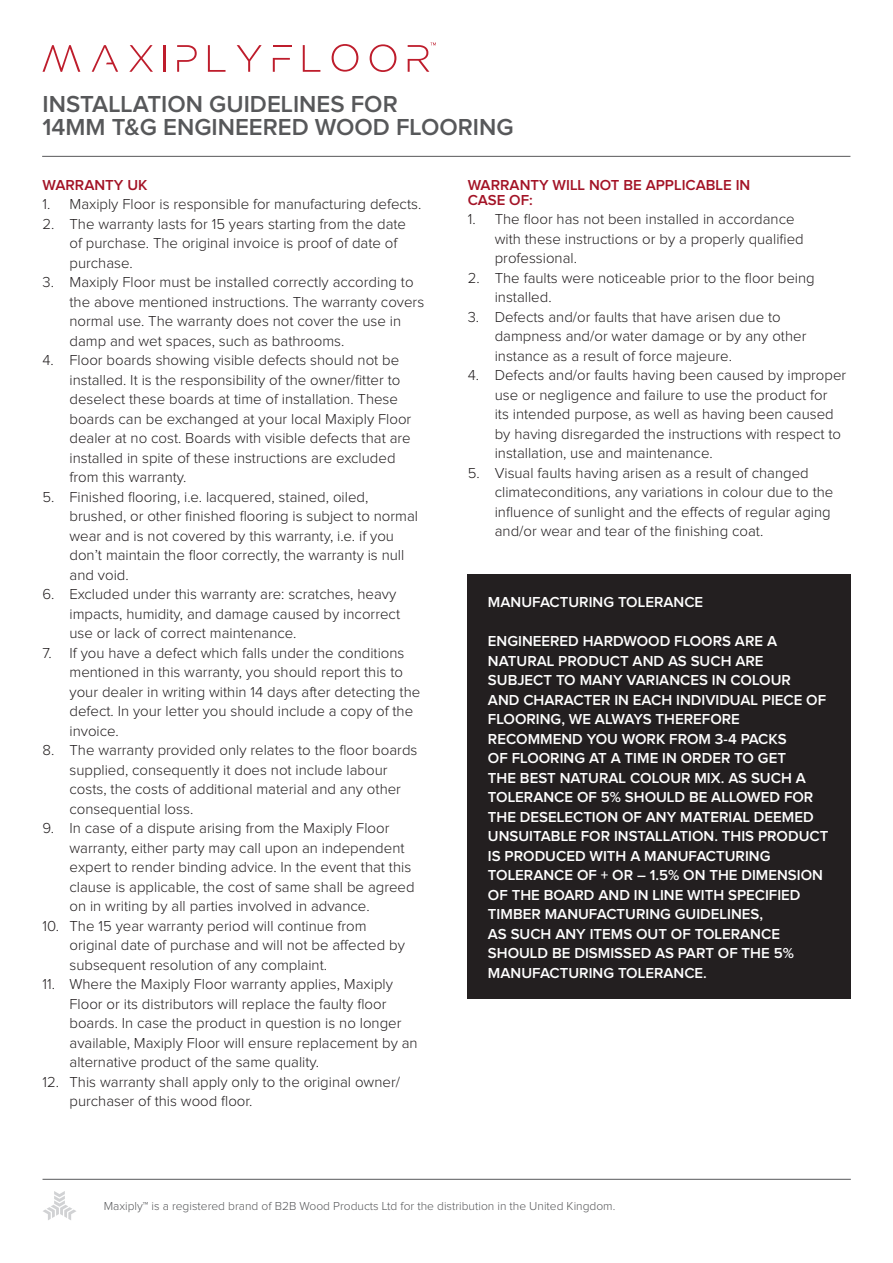
<style>
.page{position:relative;width:893px;height:1263px;background:#fff}
.page>*{position:absolute;margin:0;border:0;box-sizing:border-box;transform-origin:0 0}
.t1{font:600 24px/22.5px "Proxima Nova";color:#57585a}
.t2{font:300 15px/19.5px "Proxima Nova";color:#231f20}
.t3{font:600 15px/19.5px "Proxima Nova";color:#fff}
.t4{font:600 15px/15px "Proxima Nova";color:#a31326}
.t5{font:300 12px "Proxima Nova";color:#57585a}
</style>
<div class="page">
<hr style="left:42px;top:156px;width:808px;height:1px;background:#57585a">
<svg style="left:303px;top:45px;width:17px;height:27px"></svg>
<svg style="left:332px;top:44px;width:26px;height:28px"></svg>
<svg style="left:370px;top:44px;width:26px;height:28px"></svg>
<svg style="left:273px;top:58px;width:17px;height:14px"></svg>
<svg style="left:273px;top:45px;width:19px;height:2px"></svg>
<svg style="left:43px;top:45px;width:37px;height:27px"></svg>
<svg style="left:129px;top:45px;width:24px;height:27px"></svg>
<hr style="left:164px;top:45px;width:2px;height:27px;background:#be1d2c">
<svg style="left:208px;top:45px;width:17px;height:27px"></svg>
<svg style="left:237px;top:45px;width:25px;height:27px"></svg>
<svg style="left:177px;top:45px;width:20px;height:27px"></svg>
<svg style="left:92px;top:45px;width:26px;height:27px"></svg>
<svg style="left:408px;top:43px;width:28px;height:29px"></svg>
<svg style="left:43px;top:1191px;width:33px;height:29px"></svg>
<hr style="left:43px;top:1179px;width:808px;height:1px;background:#57585a">
<div style="left:467px;top:574px;width:383px;height:425px;background:#231f20"></div>
<h1 class="t1" style="left:43px;top:94px;width:473px">INSTALLATION GUIDELINES FOR<br>14MM T&amp;G ENGINEERED WOOD FLOORING</h1>
<p class="t4" style="left:43px;top:178px;width:106px">WARRANTY UK</p>
<p class="t2" style="left:43px;top:195px;width:380px">1. Maxiply Floor is responsible for manufacturing defects.</p>
<p class="t2" style="left:70px;top:215px;width:338px;text-indent:-27px">2. The warranty lasts for 15 years starting from the date of purchase. The original invoice is proof of date of purchase.</p>
<p class="t2" style="left:70px;top:273px;width:356px;text-indent:-27px">3. Maxiply Floor must be installed correctly according to the above mentioned instructions. The warranty covers normal use. The warranty does not cover the use in damp and wet spaces, such as bathrooms.</p>
<p class="t2" style="left:70px;top:351px;width:343px;text-indent:-27px">4. Floor boards showing visible defects should not be installed. It is the responsibility of the owner/fitter to deselect these boards at time of installation. These boards can be exchanged at your local Maxiply Floor dealer at no cost. Boards with visible defects that are installed in spite of these instructions are excluded from this warranty.</p>
<p class="t2" style="left:70px;top:488px;width:350px;text-indent:-27px">5. Finished flooring, i.e. lacquered, stained, oiled, brushed, or other finished flooring is subject to normal wear and is not covered by this warranty, i.e. if you don’t maintain the floor correctly, the warranty is null and void.</p>
<p class="t2" style="left:70px;top:585px;width:332px;text-indent:-27px">6. Excluded under this warranty are: scratches, heavy impacts, humidity, and damage caused by incorrect use or lack of correct maintenance.</p>
<p class="t2" style="left:70px;top:644px;width:352px;text-indent:-27px">7. If you have a defect which falls under the conditions mentioned in this warranty, you should report this to your dealer in writing within 14 days after detecting the defect. In your letter you should include a copy of the invoice.</p>
<p class="t2" style="left:70px;top:741px;width:349px;text-indent:-27px">8. The warranty provided only relates to the floor boards supplied, consequently it does not include labour costs, the costs of additional material and any other consequential loss.</p>
<p class="t2" style="left:70px;top:819px;width:347px;text-indent:-27px">9. In case of a dispute arising from the Maxiply Floor warranty, either party may call upon an independent expert to render binding advice. In the event that this clause is applicable, the cost of same shall be agreed on in writing by all parties involved in advance.</p>
<p class="t2" style="left:70px;top:917px;width:337px;text-indent:-27px">10. The 15 year warranty period will continue from original date of purchase and will not be affected by subsequent resolution of any complaint.</p>
<p class="t2" style="left:70px;top:975px;width:350px;text-indent:-27px">11. Where the Maxiply Floor warranty applies, Maxiply Floor or its distributors will replace the faulty floor boards. In case the product in question is no longer available, Maxiply Floor will ensure replacement by an alternative product of the same quality.</p>
<p class="t2" style="left:70px;top:1073px;width:332px;text-indent:-27px">12. This warranty shall apply only to the original owner/ purchaser of this wood floor.</p>
<p class="t4" style="left:468px;top:178px;width:284px">WARRANTY WILL NOT BE APPLICABLE IN<br>CASE OF:</p>
<p class="t2" style="left:495px;top:210px;width:311px;text-indent:-27px">1. The floor has not been installed in accordance with these instructions or by a properly qualified professional.</p>
<p class="t2" style="left:495px;top:269px;width:322px;text-indent:-27px">2. The faults were noticeable prior to the floor being installed.</p>
<p class="t2" style="left:495px;top:308px;width:313px;text-indent:-27px">3. Defects and/or faults that have arisen due to dampness and/or water damage or by any other instance as a result of force majeure.</p>
<p class="t2" style="left:495px;top:366px;width:353px;text-indent:-27px">4. Defects and/or faults having been caused by improper use or negligence and failure to use the product for<br>its intended purpose, as well as having been caused by having disregarded the instructions with respect to installation, use and maintenance.</p>
<p class="t2" style="left:495px;top:464px;width:340px;text-indent:-27px">5. Visual faults having arisen as a result of changed climateconditions, any variations in colour due to the influence of sunlight and the effects of regular aging and/or wear and tear of the finishing coat.</p>
<p class="t3" style="left:488px;top:593px;width:217px">MANUFACTURING TOLERANCE</p>
<p class="t3" style="left:488px;top:632px;width:342px">ENGINEERED HARDWOOD FLOORS ARE A NATURAL PRODUCT AND AS SUCH ARE SUBJECT TO MANY VARIANCES IN COLOUR<br>AND CHARACTER IN EACH INDIVIDUAL PIECE OF FLOORING, WE ALWAYS THEREFORE RECOMMEND YOU WORK FROM 3-4 PACKS<br>OF FLOORING AT A TIME IN ORDER TO GET<br>THE BEST NATURAL COLOUR MIX. AS SUCH A TOLERANCE OF 5% SHOULD BE ALLOWED FOR THE DESELECTION OF ANY MATERIAL DEEMED UNSUITABLE FOR INSTALLATION. THIS PRODUCT IS PRODUCED WITH A MANUFACTURING TOLERANCE OF + OR – 1.5% ON THE DIMENSION OF THE BOARD AND IN LINE WITH SPECIFIED TIMBER MANUFACTURING GUIDELINES,<br>AS SUCH ANY ITEMS OUT OF TOLERANCE SHOULD BE DISMISSED AS PART OF THE 5% MANUFACTURING TOLERANCE.</p>
<p class="t5" style="left:104px;top:1201px;width:513px">Maxiply™ is a registered brand of B2B Wood Products Ltd for the distribution in the United Kingdom.</p>
</div>
